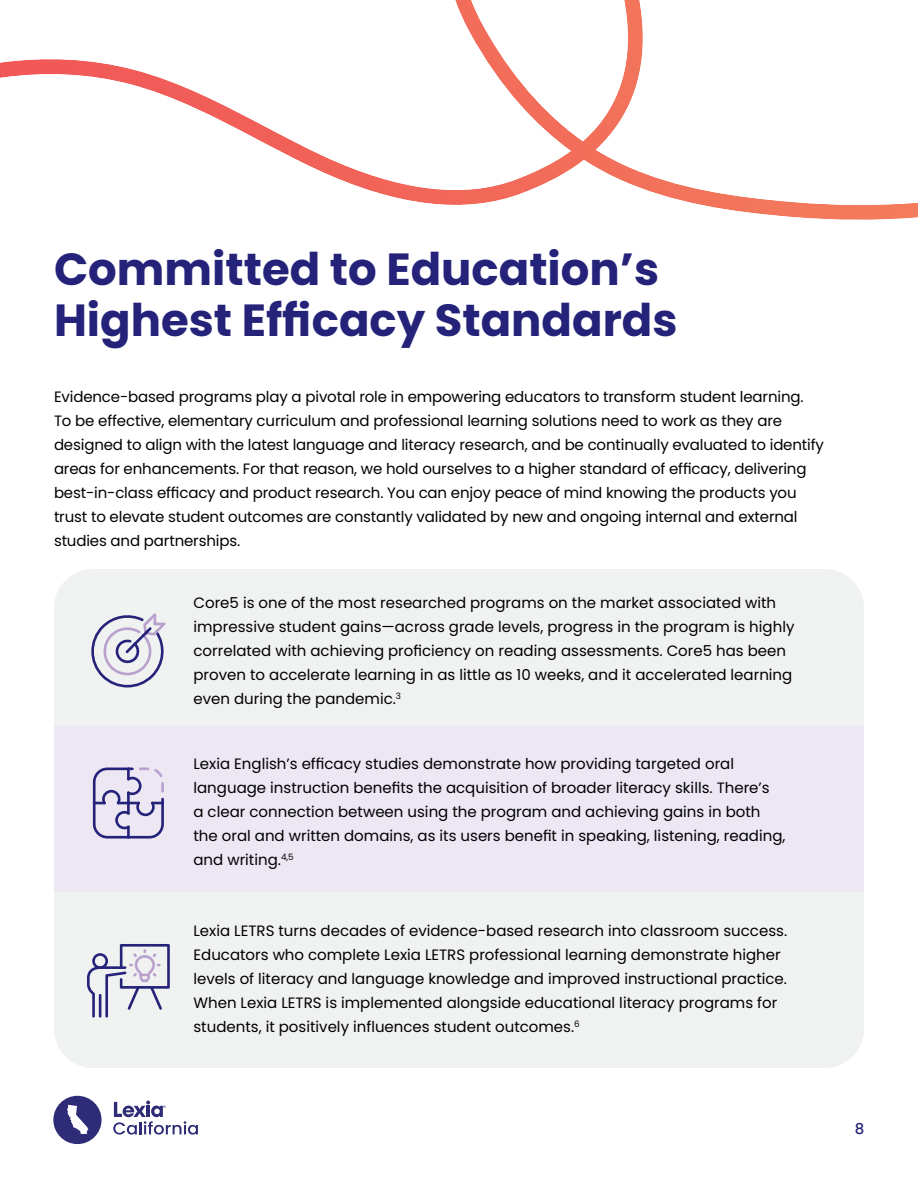
<style>
.page{position:relative;width:918px;height:1188px;background:#fff}
.page>*{position:absolute;margin:0;border:0;box-sizing:border-box;transform-origin:0 0}
.t1{font:700 45px/51px "Poppins";color:#242279}
.t2{font:15px/24px "Poppins";color:#000}
.t3{font:500 15px "Poppins";color:#242279}
</style>
<div class="page">
<div style="left:53px;top:1096px;width:49px;height:48px;background:#2e2c76;border-radius:50%"></div>
<svg style="left:113px;top:1101px;width:85px;height:34px"></svg>
<svg style="left:67px;top:1105px;width:21px;height:29px"></svg>
<div style="left:54px;top:569px;width:810px;height:499px;background:#f0f1f1;border-radius:39px"></div>
<div style="left:54px;top:726px;width:810px;height:166px;background:#ece7f3"></div>
<svg style="left:87px;top:944px;width:83px;height:74px"></svg>
<svg style="left:93px;top:768px;width:71px;height:71px"></svg>
<svg style="left:91px;top:613px;width:75px;height:75px"></svg>
<img style="left:0;top:0;width:918px;height:220px">
<h1 class="t1" style="left:54px;top:248px;width:625px">Committed to Education’s<br>Highest Efficacy Standards</h1>
<p class="t2" style="left:54px;top:385px;width:772px">Evidence-based programs play a pivotal role in empowering educators to transform student learning.<br>To be effective, elementary curriculum and professional learning solutions need to work as they are designed to align with the latest language and literacy research, and be continually evaluated to identify areas for enhancements. For that reason, we hold ourselves to a higher standard of efficacy, delivering best-in-class efficacy and product research. You can enjoy peace of mind knowing the products you trust to elevate student outcomes are constantly validated by new and ongoing internal and external studies and partnerships.</p>
<p class="t2" style="left:194px;top:591px;width:602px">Core5 is one of the most researched programs on the market associated with impressive student gains—across grade levels, progress in the program is highly correlated with achieving proficiency on reading assessments. Core5 has been proven to accelerate learning in as little as 10 weeks, and it accelerated learning even during the pandemic.<sup>3</sup></p>
<p class="t2" style="left:194px;top:752px;width:594px">Lexia English’s efficacy studies demonstrate how providing targeted oral language instruction benefits the acquisition of broader literacy skills. There’s<br>a clear connection between using the program and achieving gains in both the oral and written domains, as its users benefit in speaking, listening, reading, and writing.<sup>4,5</sup></p>
<p class="t2" style="left:194px;top:919px;width:595px">Lexia LETRS turns decades of evidence-based research into classroom success.<br>Educators who complete Lexia LETRS professional learning demonstrate higher levels of literacy and language knowledge and improved instructional practice.<br>When Lexia LETRS is implemented alongside educational literacy programs for students, it positively influences student outcomes.<sup>6</sup></p>
<p class="t3" style="left:855px;top:1120px;width:11px">8</p>
</div>
